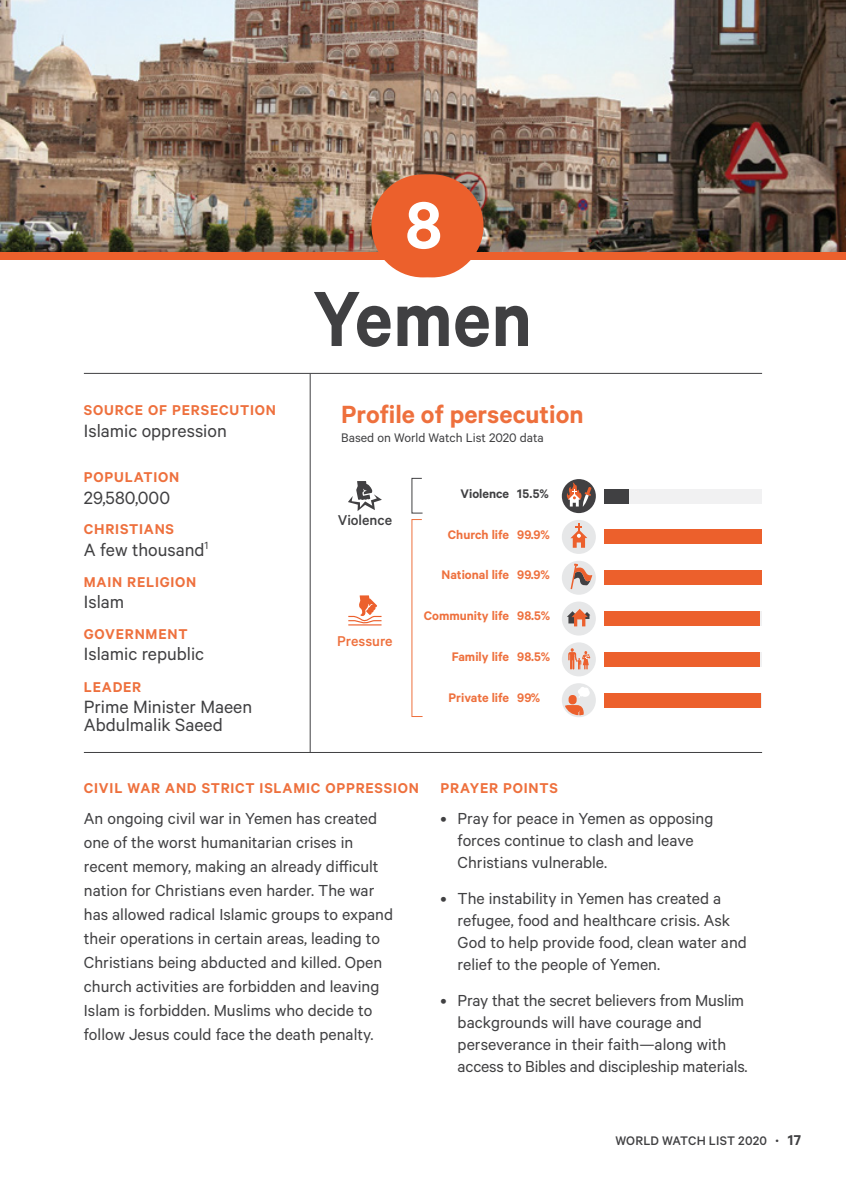
<style>
.page{position:relative;width:846px;height:1179px;background:#fff}
.page>*{position:absolute;margin:0;border:0;box-sizing:border-box;transform-origin:0 0}
.t1{font:600 88px "Calibre";letter-spacing:.01em;color:#404042;scale:.91 1}
.Large_Number{font:700 condensed 74.6px "Myriad Pro";color:#fff}
.Large_Number-2{font:600 74.6px "Calibre";color:#fff}
.Body{font:600 28px "Calibre";color:#ee703d}
.Quote_Ref{font:20px/18px "Calibre";color:#404042}
.Body-2{font:18px/24px "Calibre";color:#404042}
.Quote_Ref-2{font:600 16px "Calibre";letter-spacing:.05em;color:#ee703d}
.Body_Right-Aligned{font:500 16px "Calibre";color:#404042}
.Body_Right-Aligned-2{font:500 16px "Calibre";color:#ee703d}
.Body_Right-Aligned-3{font:600 14px "Calibre";color:#ee703d}
.Subscript{font:14px "Calibre";color:#404042}
.Body_Centred{font:600 14px "Calibre";color:#ee703d}
.t2{font:500 14px "Calibre";letter-spacing:.01em;color:#404042}
.Body_Right-Aligned-4{font:600 14px "Calibre";color:#404042}
.Body_Centred-2{font:600 14px "Calibre";color:#404042}
.s1{font-weight:600;font-size:16px}
</style>
<div class="page">
<div style="left:0;top:251px;width:846px;height:9px;background:#ec602c"></div>
<img style="left:0;top:0;width:846px;height:251px">
<div style="left:380px;top:174px;width:104px;height:103px;background:#ec602c;border-radius:50%"></div>
<hr style="left:84px;top:373px;width:678px;height:1px;background:#404042">
<hr style="left:84px;top:752px;width:678px;height:1px;background:#404042">
<hr style="left:310px;top:374px;width:1px;height:379px;background:#404042">
<div style="left:371px;top:174px;width:104px;height:103px;background:#ec602c;border-radius:50%"></div>
<div style="left:604px;top:489px;width:158px;height:14px;background:#f1f1f2"></div>
<div style="left:604px;top:489px;width:25px;height:14px;background:#404042"></div>
<svg style="left:412px;top:478px;width:11px;height:35px"></svg>
<svg style="left:412px;top:519px;width:11px;height:198px"></svg>
<div style="left:562px;top:479px;width:34px;height:34px;background:#414042;border-radius:50%"></div>
<svg style="left:566px;top:482px;width:26px;height:25px"></svg>
<div style="left:562px;top:520px;width:34px;height:34px;background:#e6e7e8;border-radius:50%"></div>
<svg style="left:570px;top:524px;width:17px;height:24px"></svg>
<div style="left:562px;top:561px;width:34px;height:34px;background:#e6e7e8;border-radius:50%"></div>
<svg style="left:571px;top:564px;width:21px;height:25px"></svg>
<div style="left:562px;top:602px;width:34px;height:34px;background:#e6e7e8;border-radius:50%"></div>
<svg style="left:567px;top:609px;width:23px;height:17px"></svg>
<div style="left:562px;top:642px;width:34px;height:34px;background:#e6e7e8;border-radius:50%"></div>
<svg style="left:568px;top:648px;width:22px;height:21px"></svg>
<div style="left:562px;top:683px;width:34px;height:34px;background:#e6e7e8;border-radius:50%"></div>
<svg style="left:578px;top:687px;width:12px;height:11px"></svg>
<div style="left:569px;top:695px;width:8px;height:9px;background:#ec602d;border-radius:4px"></div>
<svg style="left:565px;top:705px;width:18px;height:10px"></svg>
<svg style="left:348px;top:595px;width:34px;height:31px"></svg>
<svg style="left:348px;top:481px;width:34px;height:30px"></svg>
<div style="left:604px;top:530px;width:158px;height:14px;background:#ec602c"></div>
<div style="left:604px;top:571px;width:158px;height:14px;background:#ec602c"></div>
<div style="left:604px;top:611px;width:156px;height:15px;background:#ec602c"></div>
<div style="left:604px;top:652px;width:156px;height:14px;background:#ec602c"></div>
<div style="left:604px;top:693px;width:156px;height:14px;background:#ec602c"></div>
<p class="Large_Number" style="left:415px;top:178px;width:33px">5</p>
<p class="Large_Number-2" style="left:405px;top:181px;width:39px">8</p>
<p class="Quote_Ref-2" style="left:84px;top:401px;width:194px">SOURCE OF PERSECUTION</p>
<p class="Quote_Ref" style="left:84px;top:421px;width:144px">Islamic oppression</p>
<p class="Quote_Ref-2" style="left:84px;top:468px;width:97px">POPULATION</p>
<p class="Quote_Ref" style="left:84px;top:488px;width:88px">29,580,000</p>
<p class="Quote_Ref-2" style="left:84px;top:520px;width:92px">CHRISTIANS</p>
<p class="Quote_Ref" style="left:84px;top:540px;width:126px">A few thousand<sup>1</sup></p>
<p class="Quote_Ref-2" style="left:84px;top:573px;width:114px">MAIN RELIGION</p>
<p class="Quote_Ref" style="left:84px;top:592px;width:42px">Islam</p>
<p class="Quote_Ref-2" style="left:84px;top:624px;width:105px">GOVERNMENT</p>
<p class="Quote_Ref" style="left:84px;top:644px;width:122px">Islamic republic</p>
<p class="Quote_Ref-2" style="left:84px;top:677px;width:59px">LEADER</p>
<p class="Quote_Ref" style="left:84px;top:697px;width:170px">Prime Minister Maeen<br>Abdulmalik Saeed</p>
<h1 class="t1" style="left:313px;top:266px;width:242px">Yemen</h1>
<p class="Body" style="left:341px;top:398px;width:244px">Profile of persecution</p>
<p class="Subscript" style="left:341px;top:430px;width:204px">Based on World Watch List 2020 data</p>
<p class="Body_Right-Aligned" style="left:338px;top:511px;width:56px">Violence</p>
<p class="Body_Right-Aligned-2" style="left:337px;top:632px;width:57px">Pressure</p>
<p class="Body_Right-Aligned-4" style="left:461px;top:485px;width:50px">Violence</p>
<p class="Body_Centred-2" style="left:517px;top:485px;width:33px">15.5%</p>
<p class="Body_Right-Aligned-3" style="left:448px;top:526px;width:63px">Church life</p>
<p class="Body_Centred" style="left:517px;top:526px;width:34px">99.9%</p>
<p class="Body_Right-Aligned-3" style="left:442px;top:567px;width:69px">National life</p>
<p class="Body_Centred" style="left:517px;top:567px;width:34px">99.9%</p>
<p class="Body_Right-Aligned-3" style="left:424px;top:607px;width:87px">Community life</p>
<p class="Body_Centred" style="left:517px;top:607px;width:34px">98.5%</p>
<p class="Body_Right-Aligned-3" style="left:452px;top:648px;width:59px">Family life</p>
<p class="Body_Centred" style="left:517px;top:648px;width:34px">98.5%</p>
<p class="Body_Right-Aligned-3" style="left:448px;top:689px;width:62px">Private life</p>
<p class="Body_Centred" style="left:517px;top:689px;width:24px">99%</p>
<p class="Quote_Ref-2" style="left:84px;top:778px;width:337px">CIVIL WAR AND STRICT ISLAMIC OPPRESSION</p>
<p class="Quote_Ref-2" style="left:441px;top:778px;width:119px">PRAYER POINTS</p>
<p class="Body-2" style="left:84px;top:806px;width:311px">An ongoing civil war in Yemen has created one of the worst humanitarian crises in recent memory, making an already difficult nation for Christians even harder. The war has allowed radical Islamic groups to expand their operations in certain areas, leading to Christians being abducted and killed. Open church activities are forbidden and leaving Islam is forbidden. Muslims who decide to follow Jesus could face the death penalty.</p>
<p class="Body-2" style="left:458px;top:807px;width:257px;line-height:22px;text-indent:-17px">• Pray for peace in Yemen as opposing forces continue to clash and leave<br>Christians vulnerable.</p>
<p class="Body-2" style="left:458px;top:887px;width:291px;line-height:22px;text-indent:-17px">• The instability in Yemen has created a refugee, food and healthcare crisis. Ask God to help provide food, clean water and relief to the people of Yemen.</p>
<p class="Body-2" style="left:458px;top:989px;width:292px;line-height:22px;text-indent:-17px">• Pray that the secret believers from Muslim backgrounds will have courage and perseverance in their faith—along with access to Bibles and discipleship materials.</p>
<p class="t2" style="left:615px;top:1133px;width:187px">WORLD WATCH LIST 2020 <span class="s1">· 17</span></p>
</div>
